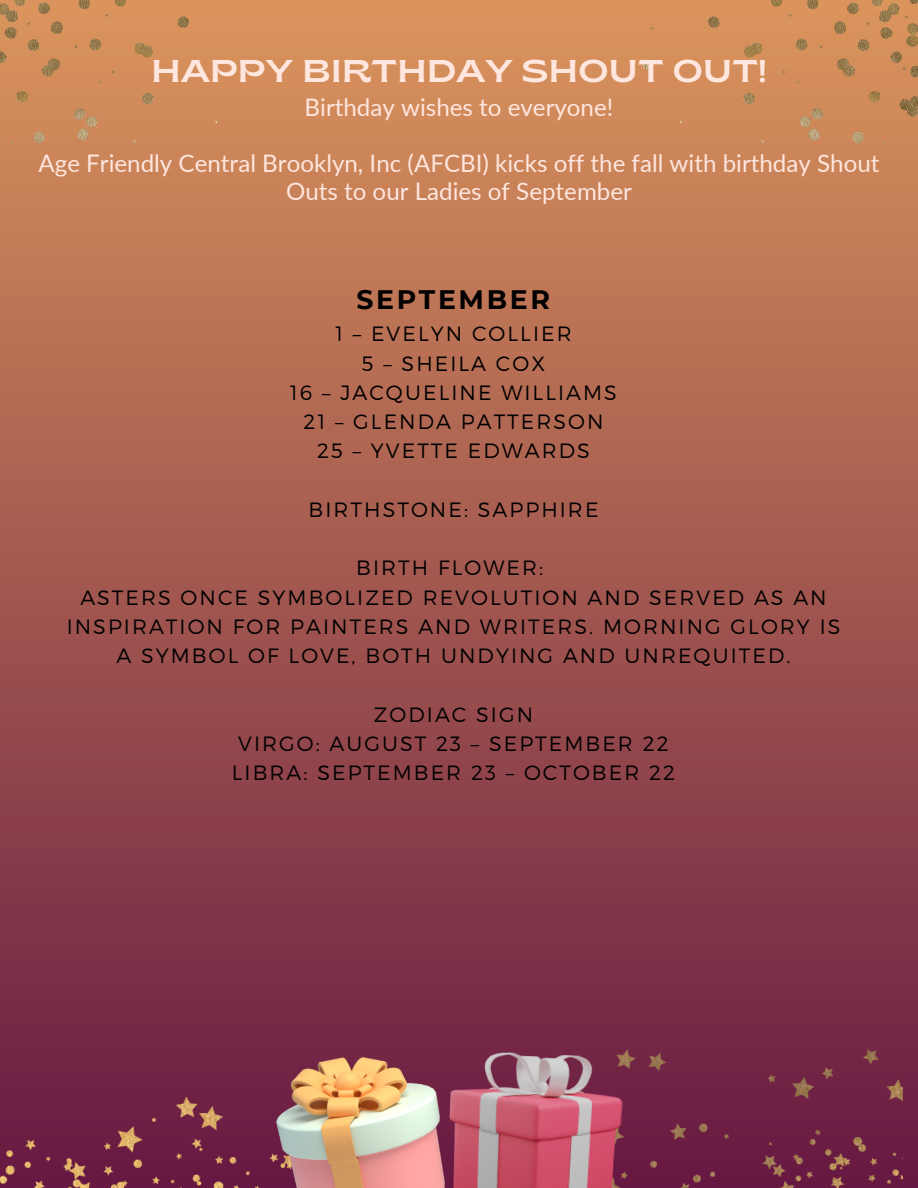
<style>
.page{position:relative;width:918px;height:1188px;background:#fff}
.page>*{position:absolute;margin:0;border:0;box-sizing:border-box;transform-origin:0 0}
.t1{font:semi-expanded 31.5px "Brice";color:#ffe6de}
.t2{font:700 26.7px "Montserrat";letter-spacing:.1em;color:#000}
.t3{font:24.15px/28.2px "Lato";color:#ffe6de;text-align:center}
.t4{font:300 20.7px/29.2px "Montserrat";letter-spacing:.1em;color:#000;text-align:center}
</style>
<div class="page">
<div style="left:0;top:0;width:918px;height:1188px;background:linear-gradient(to bottom,#db955c,#671942)"></div>
<div style="left:0;top:1049px;width:902px;height:139px;background:#6e2044"></div>
<img style="left:642px;top:0;width:276px;height:143px">
<img style="left:0;top:0;width:238px;height:143px">
<img style="left:276px;top:1058px;width:168px;height:130px">
<img style="left:445px;top:1050px;width:180px;height:138px">
<p class="t1" style="left:151px;top:58px;width:617px">HAPPY BIRTHDAY SHOUT OUT!</p>
<p class="t3" style="left:305px;top:92px;width:310px">Birthday wishes to everyone!</p>
<p class="t3" style="left:38px;top:148px;width:843px">Age Friendly Central Brooklyn, Inc (AFCBI) kicks off the fall with birthday Shout<br>Outs to our Ladies of September</p>
<p class="t2" style="left:356px;top:283px;width:195px">SEPTEMBER</p>
<p class="t4" style="left:335px;top:318px;width:238px">1 – EVELYN COLLIER</p>
<p class="t4" style="left:362px;top:348px;width:185px">5 – SHEILA COX</p>
<p class="t4" style="left:290px;top:377px;width:328px">16 – JACQUELINE WILLIAMS</p>
<p class="t4" style="left:304px;top:406px;width:301px">21 – GLENDA PATTERSON</p>
<p class="t4" style="left:317px;top:435px;width:274px">25 – YVETTE EDWARDS</p>
<p class="t4" style="left:309px;top:494px;width:291px">BIRTHSTONE: SAPPHIRE</p>
<p class="t4" style="left:356px;top:552px;width:188px">BIRTH FLOWER:</p>
<p class="t4" style="left:67px;top:582px;width:775px">ASTERS ONCE SYMBOLIZED REVOLUTION AND SERVED AS AN<br>INSPIRATION FOR PAINTERS AND WRITERS. MORNING GLORY IS<br>A SYMBOL OF LOVE, BOTH UNDYING AND UNREQUITED.</p>
<p class="t4" style="left:374px;top:699px;width:161px">ZODIAC SIGN</p>
<p class="t4" style="left:238px;top:728px;width:432px">VIRGO: AUGUST 23 – SEPTEMBER 22</p>
<p class="t4" style="left:232px;top:757px;width:445px">LIBRA: SEPTEMBER 23 – OCTOBER 22</p>
</div>
